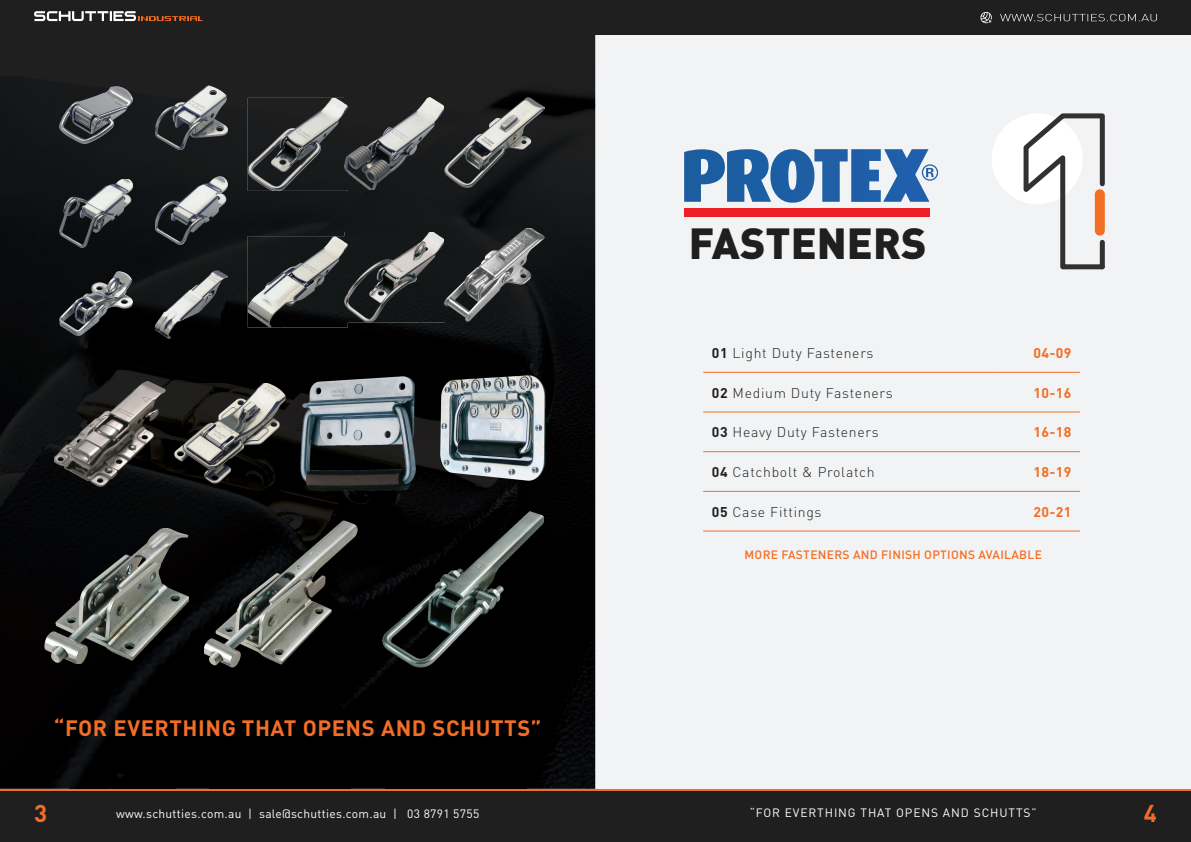
<style>
.page{position:relative;width:1191px;height:842px;background:#fff}
.page>*{position:absolute;margin:0;border:0;box-sizing:border-box;transform-origin:0 0}
.t1{font:900 43px "DIN Pro";color:#201f1f}
.t2{font:700 24px "DIN Pro";color:#f36e24}
.t3{font:700 22px "DIN Pro";letter-spacing:.025em;color:#f36e24}
.t4{font:300 14px "DIN Pro";letter-spacing:.05em;color:#201f1f}
.t5{font:700 14px "DIN Pro";letter-spacing:.025em;color:#f36e24}
.t6{font:12px "DIN Pro";letter-spacing:.025em;color:#fff}
.t7{font:500 12px "DIN Pro";letter-spacing:.025em;color:#f36e24}
.t8{font:12px "DIN Pro";letter-spacing:.075em;color:#fff}
.s1{font-weight:700}
</style>
<div class="page">
<div style="left:0;top:790px;width:595px;height:52px;background:#201f1f"></div>
<div style="left:595px;top:790px;width:596px;height:52px;background:#201f1f"></div>
<div style="left:561px;top:0;width:630px;height:34px;background:#201f1f"></div>
<div style="left:0;top:0;width:629px;height:34px;background:#201f1f"></div>
<hr style="left:561px;top:789px;width:630px;height:1px;background:#f36e24">
<hr style="left:0;top:789px;width:629px;height:1px;background:#f36e24">
<svg style="left:34px;top:11px;width:169px;height:10px"></svg>
<svg style="left:1000px;top:14px;width:157px;height:7px"></svg>
<svg style="left:980px;top:12px;width:12px;height:12px"></svg>
<img style="left:0;top:35px;width:595px;height:70px">
<img style="left:0;top:105px;width:69px;height:684px">
<img style="left:105px;top:105px;width:70px;height:288px">
<img style="left:210px;top:105px;width:70px;height:278px">
<img style="left:421px;top:187px;width:34px;height:325px">
<img style="left:526px;top:105px;width:69px;height:684px">
<img style="left:69px;top:143px;width:36px;height:128px">
<img style="left:175px;top:149px;width:35px;height:27px">
<div style="left:280px;top:191px;width:141px;height:45px;background:#141718"></div>
<img style="left:455px;top:187px;width:71px;height:41px">
<img style="left:175px;top:244px;width:35px;height:26px">
<img style="left:69px;top:335px;width:36px;height:47px">
<div style="left:175px;top:339px;width:35px;height:44px;background:#000"></div>
<div style="left:280px;top:322px;width:141px;height:71px;background:#000"></div>
<img style="left:455px;top:322px;width:71px;height:54px">
<img style="left:140px;top:393px;width:35px;height:136px">
<img style="left:280px;top:393px;width:35px;height:128px">
<img style="left:386px;top:393px;width:35px;height:119px">
<div style="left:69px;top:486px;width:71px;height:43px;background:#050708"></div>
<img style="left:175px;top:484px;width:105px;height:53px">
<img style="left:315px;top:490px;width:71px;height:47px">
<img style="left:455px;top:481px;width:71px;height:31px">
<div style="left:176px;top:537px;width:33px;height:252px;background:#000"></div>
<div style="left:351px;top:537px;width:34px;height:252px;background:#000"></div>
<img style="left:69px;top:664px;width:107px;height:125px">
<div style="left:209px;top:667px;width:142px;height:122px;background:#000"></div>
<div style="left:385px;top:667px;width:141px;height:122px;background:#000"></div>
<img style="left:0;top:34px;width:595px;height:1px">
<img style="left:59px;top:87px;width:73px;height:56px">
<img style="left:155px;top:85px;width:73px;height:64px">
<img style="left:59px;top:179px;width:73px;height:69px">
<img style="left:155px;top:176px;width:73px;height:68px">
<img style="left:59px;top:271px;width:73px;height:64px">
<img style="left:155px;top:270px;width:73px;height:69px">
<img style="left:248px;top:98px;width:196px;height:93px">
<img style="left:248px;top:236px;width:100px;height:91px">
<img style="left:344px;top:98px;width:4px;height:92px">
<img style="left:344px;top:232px;width:100px;height:90px">
<img style="left:344px;top:236px;width:4px;height:86px">
<img style="left:444px;top:98px;width:100px;height:89px">
<img style="left:444px;top:228px;width:100px;height:94px">
<img style="left:45px;top:529px;width:144px;height:135px">
<img style="left:204px;top:521px;width:153px;height:146px">
<img style="left:383px;top:512px;width:161px;height:155px">
<img style="left:54px;top:382px;width:111px;height:104px">
<img style="left:174px;top:383px;width:111px;height:101px">
<img style="left:301px;top:376px;width:115px;height:114px">
<img style="left:441px;top:376px;width:105px;height:105px">
<div style="left:595px;top:34px;width:596px;height:755px;background:#f2f3f4"></div>
<hr style="left:703px;top:491px;width:291px;height:1px;background:#f36e24">
<hr style="left:994px;top:491px;width:85px;height:1px;background:#f36e24">
<hr style="left:703px;top:531px;width:291px;height:1px;background:#f36e24">
<hr style="left:994px;top:531px;width:85px;height:1px;background:#f36e24">
<hr style="left:703px;top:451px;width:291px;height:1px;background:#f36e24">
<hr style="left:994px;top:451px;width:85px;height:1px;background:#f36e24">
<hr style="left:703px;top:412px;width:291px;height:1px;background:#f36e24">
<hr style="left:994px;top:412px;width:85px;height:1px;background:#f36e24">
<hr style="left:703px;top:372px;width:291px;height:1px;background:#f36e24">
<hr style="left:994px;top:372px;width:85px;height:1px;background:#f36e24">
<div style="left:684px;top:208px;width:245px;height:9px;background:#ed1e26"></div>
<svg style="left:684px;top:149px;width:254px;height:54px"></svg>
<div style="left:992px;top:113px;width:90px;height:91px;background:#fff;border-radius:50%"></div>
<svg style="left:1021px;top:111px;width:86px;height:161px"></svg>
<div style="left:1094px;top:194px;width:10px;height:37px;background:#f36e24"></div>
<h1 class="t1" style="left:689px;top:214px;width:239px">FASTENERS</h1>
<p class="t4" style="left:711px;top:343px;width:163px"><span class="s1">01</span> Light Duty Fasteners</p>
<p class="t5" style="left:1033px;top:343px;width:39px">04-09</p>
<p class="t4" style="left:711px;top:383px;width:182px"><span class="s1">02</span> Medium Duty Fasteners</p>
<p class="t5" style="left:1033px;top:383px;width:39px">10-16</p>
<p class="t4" style="left:711px;top:423px;width:168px"><span class="s1">03</span> Heavy Duty Fasteners</p>
<p class="t5" style="left:1033px;top:423px;width:39px">16-18</p>
<p class="t4" style="left:711px;top:462px;width:164px"><span class="s1">04</span> Catchbolt &amp; Prolatch</p>
<p class="t5" style="left:1033px;top:462px;width:39px">18-19</p>
<p class="t4" style="left:711px;top:502px;width:111px"><span class="s1">05</span> Case Fittings</p>
<p class="t5" style="left:1033px;top:502px;width:39px">20-21</p>
<h3 class="t3" style="left:54px;top:713px;width:489px">“FOR EVERTHING THAT OPENS AND SCHUTTS”</h3>
<p class="t7" style="left:744px;top:546px;width:299px">MORE FASTENERS AND FINISH OPTIONS AVAILABLE</p>
<h2 class="t2" style="left:34px;top:797px;width:15px">3</h2>
<p class="t6" style="left:116px;top:805px;width:364px">www.schutties.com.au | sale@schutties.com.au | 03 8791 5755</p>
<p class="t8" style="left:749px;top:805px;width:288px">“FOR EVERTHING THAT OPENS AND SCHUTTS”</p>
<h2 class="t2" style="left:1144px;top:797px;width:15px">4</h2>
</div>
